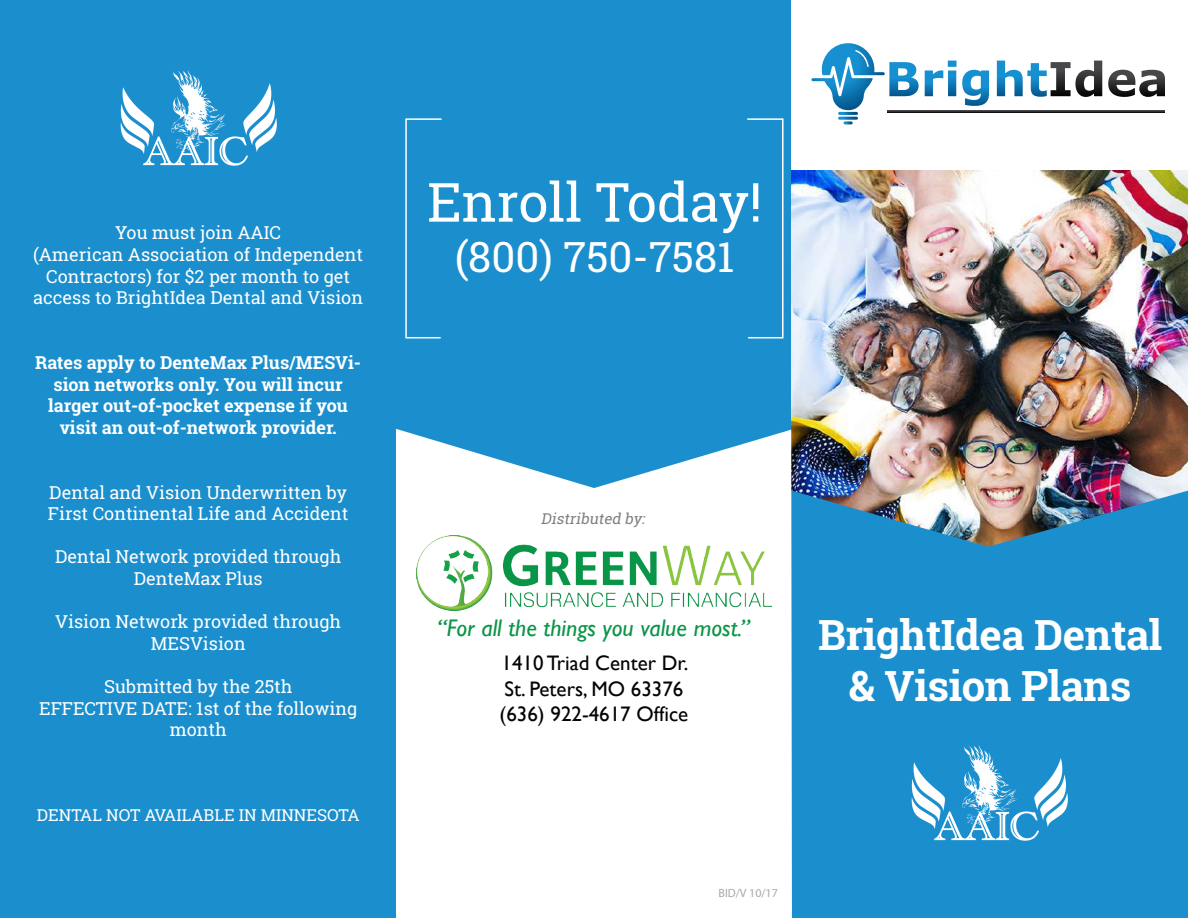
<style>
.page{position:relative;width:1188px;height:918px;background:#fff}
.page>*{position:absolute;margin:0;border:0;box-sizing:border-box;transform-origin:0 0}
.t1{font:54px "Roboto Slab";color:#fff}
.t2{font:700 42px/50.4px "Roboto Slab";letter-spacing:-.01em;color:#fff;text-align:center}
.t3{font:42px "Roboto Slab";color:#fff}
.t4{font:italic 24px "Gill Sans";color:#099547}
.t5{font:21px/25.2px "Gill Sans";color:#040503}
.t6{font:18px/21.6px "Roboto Slab";color:#fff;text-align:center}
.t7{font:700 18px/21.6px "Roboto Slab";color:#fff;text-align:center}
.t8{font:16.5px "Roboto Slab";color:#fff}
.t9{font:italic 15px "Roboto Slab";color:#808083}
.t10{font:12px "Myriad Pro";color:#a7a8ab}
</style>
<div class="page">
<img style="left:791px;top:170px;width:397px;height:318px">
<svg style="left:792px;top:488px;width:396px;height:430px;background:#258fc9"></svg>
<svg style="left:811px;top:43px;width:108px;height:81px"></svg>
<svg style="left:925px;top:61px;width:64px;height:45px"></svg>
<svg style="left:997px;top:61px;width:105px;height:36px"></svg>
<svg style="left:1108px;top:70px;width:57px;height:27px"></svg>
<hr style="left:888px;top:110px;width:277px;height:2px;background:#3c3c3e">
<div style="left:913px;top:766px;width:158px;height:98px;background:#1b8fce"></div>
<div style="left:381px;top:0;width:410px;height:884px;background:#1b8fce"></div>
<svg style="left:405px;top:118px;width:37px;height:221px"></svg>
<svg style="left:747px;top:118px;width:37px;height:221px"></svg>
<svg style="left:396px;top:425px;width:396px;height:493px;fill:#fff"></svg>
<div style="left:0;top:0;width:396px;height:918px;background:#1b8fce"></div>
<img style="left:120px;top:70px;width:157px;height:96px">
<img style="left:911px;top:744px;width:158px;height:104px">
<div style="left:451px;top:529px;width:291px;height:252px;background:#fff"></div>
<img style="left:417px;top:535px;width:354px;height:76px">
<p class="t6" style="left:33px;top:222px;width:331px">You must join AAIC<br>(American Association of Independent<br>Contractors) for $2 per month to get access to BrightIdea Dental and Vision</p>
<p class="t7" style="left:35px;top:351px;width:327px">Rates apply to DenteMax Plus/MESVi&shy;sion networks only. You will incur larger out-of-pocket expense if you visit an out-of-network provider.</p>
<p class="t6" style="left:48px;top:481px;width:302px;text-align:left">Dental and Vision Underwritten by<br>First Continental Life and Accident</p>
<p class="t6" style="left:55px;top:546px;width:288px">Dental Network provided through<br>DenteMax Plus</p>
<p class="t6" style="left:55px;top:611px;width:287px">Vision Network provided through<br>MESVision</p>
<p class="t6" style="left:39px;top:675px;width:319px">Submitted by the 25th<br>EFFECTIVE DATE: 1st of the following month</p>
<p class="t8" style="left:37px;top:803px;width:324px">DENTAL NOT AVAILABLE IN MINNESOTA</p>
<h1 class="t1" style="left:427px;top:165px;width:336px">Enroll Today!</h1>
<h2 class="t3" style="left:455px;top:228px;width:281px">(800) 750-7581</h2>
<p class="t9" style="left:541px;top:508px;width:109px">Distributed by:</p>
<h3 class="t4" style="left:437px;top:614px;width:314px">“For all the things you value most.”</h3>
<p class="t5" style="left:500px;top:651px;width:190px">1410 Triad Center Dr.<br>St. Peters, MO 63376 (636) 922-4617 Office</p>
<h2 class="t2" style="left:818px;top:609px;width:346px">BrightIdea Dental &amp; Vision Plans</h2>
<p class="t10" style="left:718px;top:886px;width:61px">BID/V 10/17</p>
</div>
